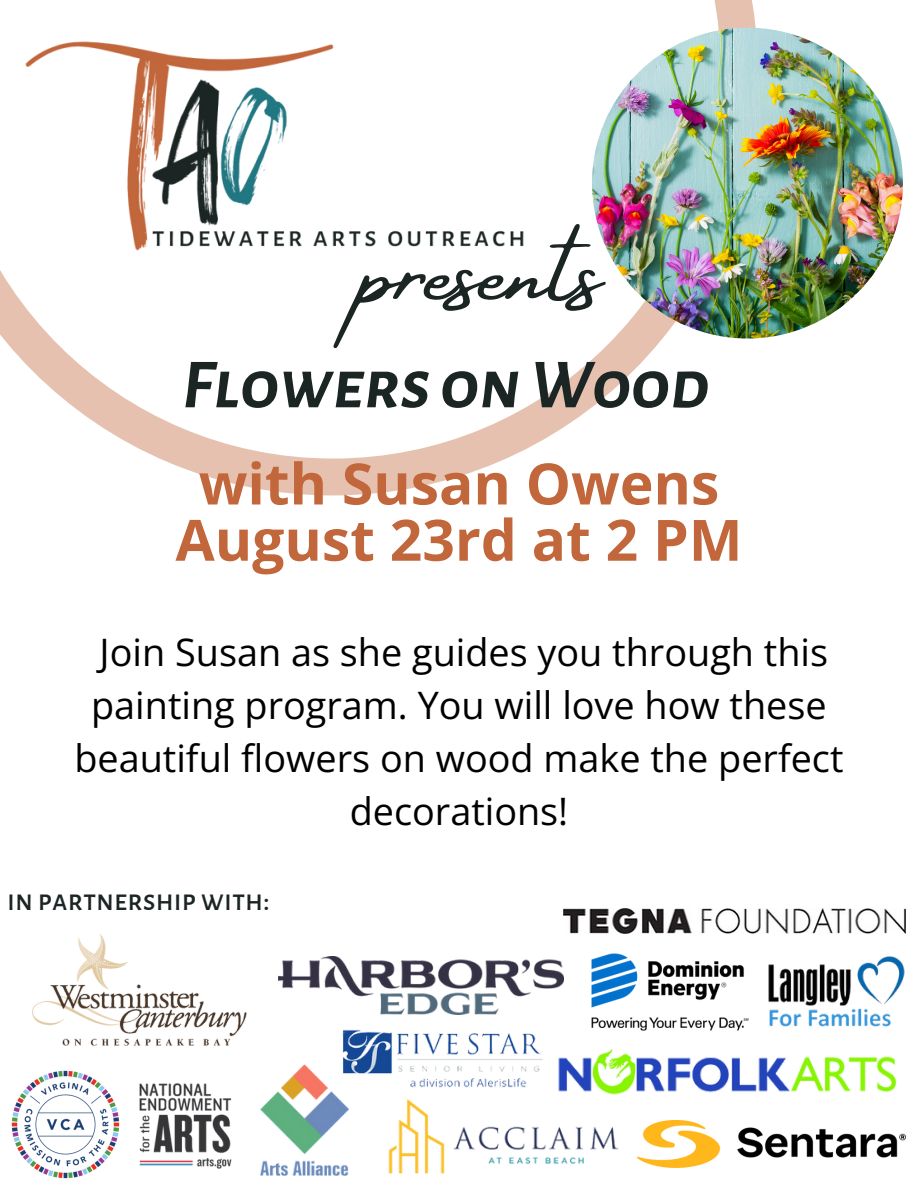
<style>
.page{position:relative;width:918px;height:1188px;background:#fff}
.page>*{position:absolute;margin:0;border:0;box-sizing:border-box;transform-origin:0 0}
.t1{font:108px "Amsterdam Four";color:#1b2524}
.t2{font:italic 700 70.5px "Alegreya Sans SC";color:#1b2524}
.t3{font:700 57px/56.2px "Open Sans";color:#c2663b;text-align:center}
.t4{font:37.8px/52.8px "Open Sans";color:#000;text-align:center}
.t5{font:500 30px "Alegreya Sans SC";color:#1b2524}
</style>
<div class="page">
<img style="left:139px;top:1083px;width:90px;height:86px">
<img style="left:278px;top:956px;width:286px;height:58px">
<img style="left:558px;top:1050px;width:339px;height:45px">
<img style="left:229px;top:1064px;width:120px;height:112px">
<img style="left:388px;top:1098px;width:231px;height:76px">
<img style="left:11px;top:1070px;width:109px;height:109px">
<svg style="left:0;top:0;width:756px;height:495px"></svg>
<img style="left:638px;top:1121px;width:268px;height:47px">
<img style="left:32px;top:934px;width:215px;height:112px">
<img style="left:11px;top:30px;width:519px;height:230px">
<img style="left:592px;top:28px;width:311px;height:311px;border-radius:50%">
<img style="left:768px;top:956px;width:137px;height:71px">
<img style="left:591px;top:953px;width:158px;height:78px">
<img style="left:333px;top:1029px;width:210px;height:68px">
<img style="left:564px;top:909px;width:342px;height:25px">
<p class="t1" style="left:361px;top:211px;width:243px">presents</p>
<p class="t2" style="left:182px;top:351px;width:529px">FlowersonWood</p>
<p class="t3" style="left:175px;top:454px;width:569px">with Susan Owens<br>August 23rd at 2 PM</p>
<p class="t4" style="left:74px;top:625px;width:771px">Join Susan as she guides you through this painting program. You will love how these beautiful flowers on wood make the perfect decorations!</p>
<p class="t5" style="left:7px;top:886px;width:265px">in partnership with:</p>
</div>
